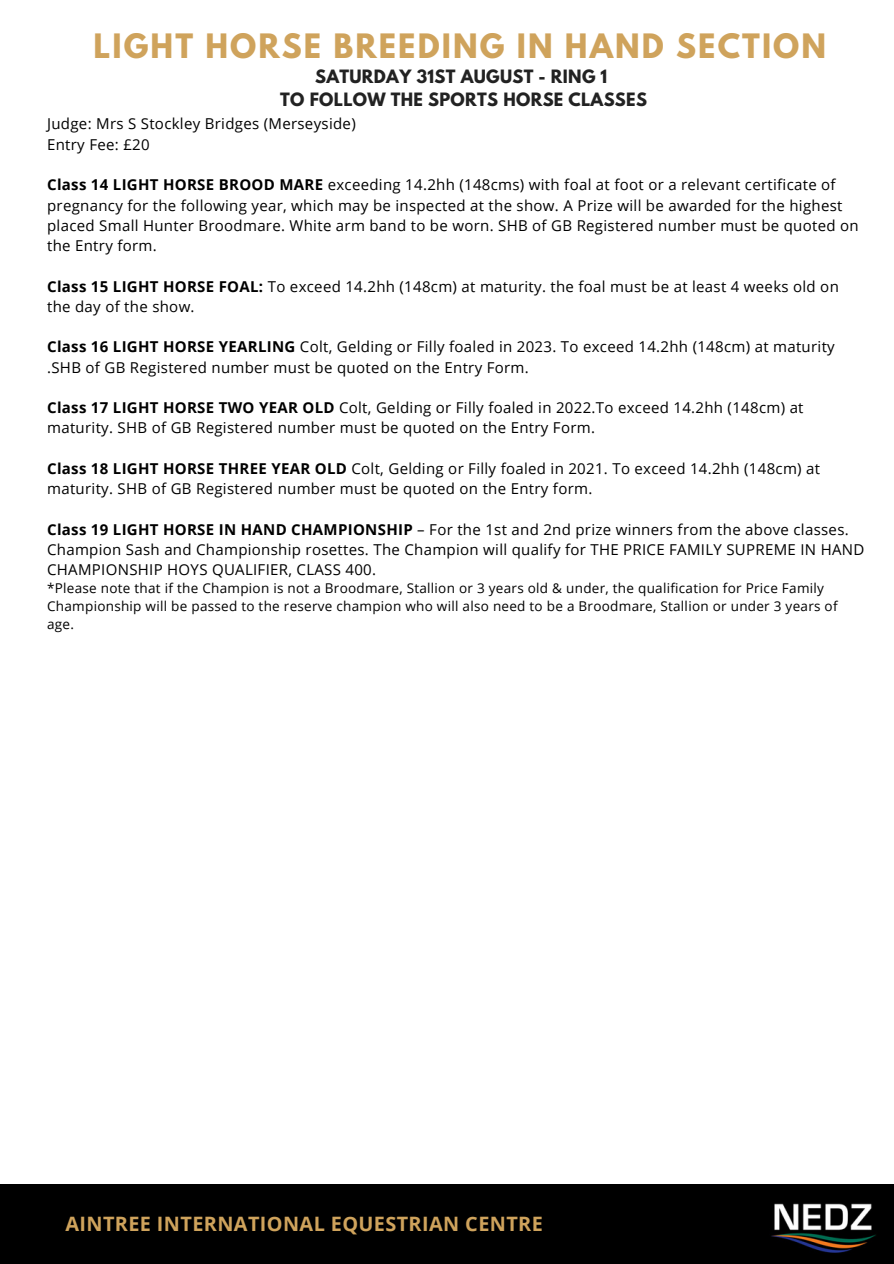
<style>
.page{position:relative;width:894px;height:1264px;background:#fff}
.page>*{position:absolute;margin:0;border:0;box-sizing:border-box;transform-origin:0 0}
.t1{font:700 29.85px "League Spartan";letter-spacing:.07em;color:#cfa35c}
.t2{font:700 19.8px "Open Sans";letter-spacing:.02em;color:#cfa35c}
.t3{font:700 16.35px/23.7px "League Spartan";letter-spacing:.02em;color:#222;text-align:center}
.t4{font:15px/20.2px "Open Sans";letter-spacing:.02em;color:#000}
.t5{font:13.5px/18px "Open Sans";letter-spacing:.02em;color:#000}
.s1{font-weight:700}
</style>
<div class="page">
<div style="left:0;top:1184px;width:893px;height:79px;background:#000"></div>
<img style="left:771px;top:1203px;width:105px;height:50px">
<h4 class="t1" style="left:93px;top:31px;width:733px">LIGHT HORSE BREEDING IN HAND SECTION</h4>
<p class="t3" style="left:280px;top:66px;width:368px">SATURDAY 31ST AUGUST - RING 1<br>TO FOLLOW THE SPORTS HORSE CLASSES</p>
<h4 class="t4" style="left:47px;top:113px;width:310px">Judge: Mrs S Stockley Bridges (Merseyside)<br>Entry Fee: £20</h4>
<h4 class="t4" style="left:47px;top:174px;width:812px"><span class="s1">Class 14 LIGHT HORSE BROOD MARE</span> exceeding 14.2hh (148cms) with foal at foot or a relevant certificate of pregnancy for the following year, which may be inspected at the show. A Prize will be awarded for the highest placed Small Hunter Broodmare. White arm band to be worn. SHB of GB Registered number must be quoted on the Entry form.</h4>
<h4 class="t4" style="left:47px;top:275px;width:793px"><span class="s1">Class 15 LIGHT HORSE FOAL:</span> To exceed 14.2hh (148cm) at maturity. the foal must be at least 4 weeks old on the day of the show.</h4>
<h4 class="t4" style="left:47px;top:336px;width:789px"><span class="s1">Class 16 LIGHT HORSE YEARLING</span> Colt, Gelding or Filly foaled in 2023. To exceed 14.2hh (148cm) at maturity .SHB of GB Registered number must be quoted on the Entry Form.</h4>
<h4 class="t4" style="left:47px;top:397px;width:757px"><span class="s1">Class 17 LIGHT HORSE TWO YEAR OLD</span> Colt, Gelding or Filly foaled in 2022.To exceed 14.2hh (148cm) at maturity. SHB of GB Registered number must be quoted on the Entry Form.</h4>
<p class="t4" style="left:47px;top:458px;width:774px"><span class="s1">Class 18 LIGHT HORSE THREE YEAR OLD</span> Colt, Gelding or Filly foaled in 2021. To exceed 14.2hh (148cm) at maturity. SHB of GB Registered number must be quoted on the Entry form.</p>
<p class="t4" style="left:47px;top:518px;width:818px"><span class="s1">Class 19 LIGHT HORSE IN HAND CHAMPIONSHIP</span> – For the 1st and 2nd prize winners from the above classes.<br>Champion Sash and Championship rosettes. The Champion will qualify for THE PRICE FAMILY SUPREME IN HAND<br>CHAMPIONSHIP HOYS QUALIFIER, CLASS 400.</p>
<p class="t5" style="left:47px;top:579px;width:791px">*Please note that if the Champion is not a Broodmare, Stallion or 3 years old &amp; under, the qualification for Price Family<br>Championship will be passed to the reserve champion who will also need to be a Broodmare, Stallion or under 3 years of age.</p>
<h1 class="t2" style="left:65px;top:1209px;width:479px">AINTREE INTERNATIONAL EQUESTRIAN CENTRE</h1>
</div>
